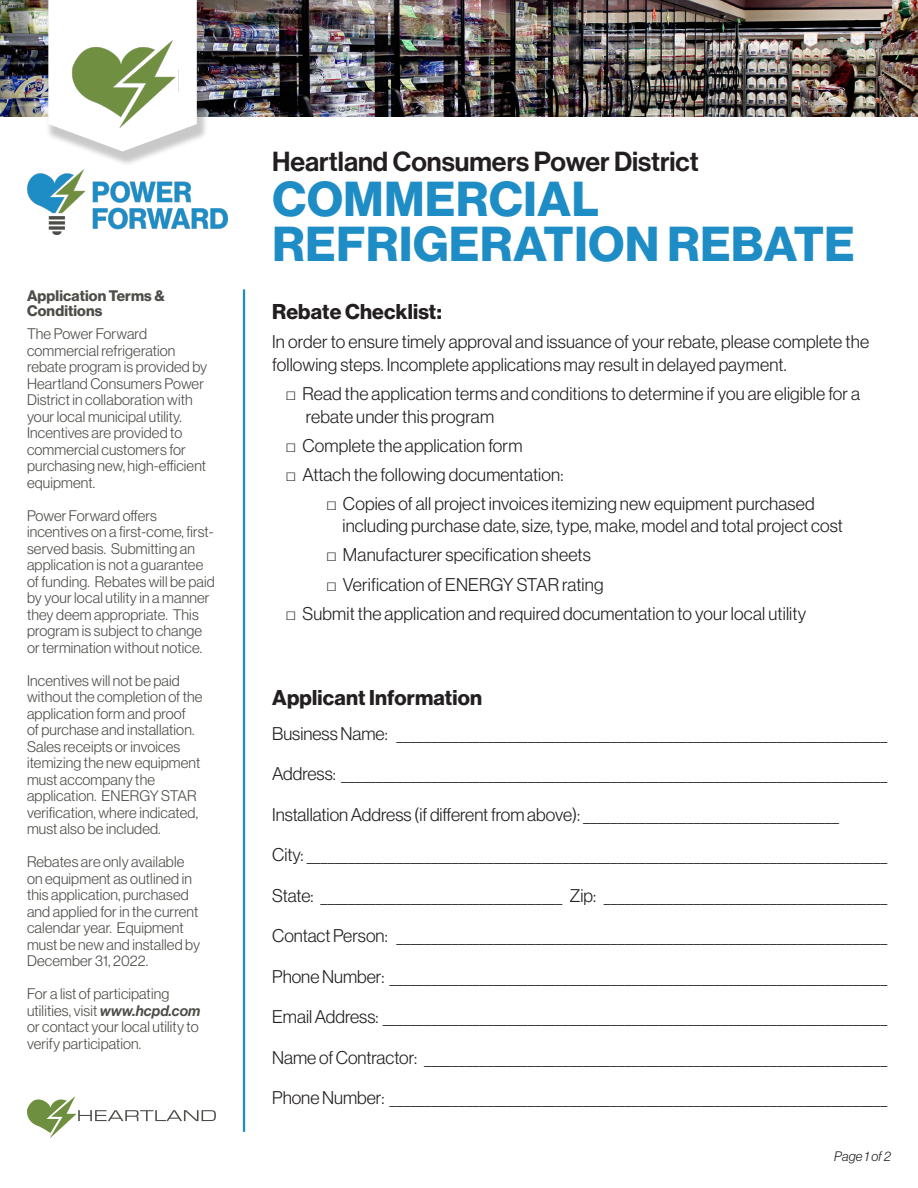
<style>
.page{position:relative;width:918px;height:1188px;background:#fff}
.page>*{position:absolute;margin:0;border:0;box-sizing:border-box;transform-origin:0 0}
.t1{font:48px/45px "N Haas Grotesk DS Pro 75 Bd";letter-spacing:.015em;color:#1f8dc5}
.t2{font:27px "N Haas Grotesk DS Pro 65 Md";color:#231f20}
.t3{font:21px "N Haas Grotesk DS Pro 75 Bd";letter-spacing:.01em;color:#231f20}
.t4{font:18px/22.5px "N Haas Grotesk DS Pro 45 Lt";letter-spacing:.01em;color:#231f20}
.t5{font:15px/16.5px "N Haas Grotesk DS Pro 45 Lt";letter-spacing:.01em;color:#4d4d49}
.t6{font:15px/15px "N Haas Grotesk DS Pro 75 Bd";letter-spacing:.01em;color:#4d4d49}
.t7{font:13.5px "N Haas Grotesk DS Pro 46 Lt It";letter-spacing:.01em;color:#231f20}
.s1{font-family:"N Haas Grotesk DS Pro 66 Md It"}
.s2{font-family:"Calibri"}
</style>
<div class="page">
<hr style="left:243px;top:289px;width:2px;height:843px;background:#1f8dc5">
<img style="left:0;top:0;width:918px;height:116px">
<svg style="left:27px;top:1096px;width:189px;height:42px"></svg>
<div style="left:45px;top:0;width:163px;height:167px;background:#231f20;opacity:.24"></div>
<svg style="left:48px;top:0;width:149px;height:151px"></svg>
<img style="left:67px;top:35px;width:111px;height:95px">
<img style="left:27px;top:170px;width:200px;height:65px">
<p class="t6" style="left:27px;top:288px;width:139px">Application Terms &amp;<br>Conditions</p>
<p class="t5" style="left:27px;top:326px;width:182px">The Power Forward commercial refrigeration rebate program is provided by<br>Heartland Consumers Power<br>District in collaboration with your local municipal utility.<br>Incentives are provided to commercial customers for purchasing new, high-efficient equipment.</p>
<p class="t5" style="left:27px;top:507px;width:189px">Power Forward offers incentives on a first-come, first&shy;served basis. Submitting an application is not a guarantee of funding. Rebates will be paid by your local utility in a manner they deem appropriate. This program is subject to change or termination without notice.</p>
<p class="t5" style="left:27px;top:672px;width:177px">Incentives will not be paid without the completion of the application form and proof<br>of purchase and installation.<br>Sales receipts or invoices itemizing the new equipment must accompany the application. ENERGY STAR verification, where indicated, must also be included.</p>
<p class="t5" style="left:27px;top:854px;width:175px">Rebates are only available on equipment as outlined in this application, purchased and applied for in the current calendar year. Equipment must be new and installed by<br>December 31, 2022.</p>
<p class="t5" style="left:27px;top:986px;width:175px">For a list of participating utilities, visit <span class="s1">www.hcpd.com </span>or contact your local utility to verify participation.</p>
<p class="t2" style="left:272px;top:146px;width:428px">Heartland Consumers Power District</p>
<p class="t1" style="left:273px;top:178px;width:584px">COMMERCIAL<br>REFRIGERATION REBATE</p>
<p class="t3" style="left:272px;top:299px;width:171px">Rebate Checklist:</p>
<p class="t4" style="left:272px;top:331px;width:599px">In order to ensure timely approval and issuance of your rebate, please complete the following steps. Incomplete applications may result in delayed payment.</p>
<p class="t4" style="left:306px;top:383px;width:556px;text-indent:-20px"><span class="s2">□</span> Read the application terms and conditions to determine if you are eligible for a rebate under this program</p>
<p class="t4" style="left:286px;top:434px;width:238px"><span class="s2">□</span> Complete the application form</p>
<p class="t4" style="left:286px;top:464px;width:279px"><span class="s2">□</span> Attach the following documentation:</p>
<p class="t4" style="left:326px;top:493px;width:490px"><span class="s2">□</span> Copies of all project invoices itemizing new equipment purchased</p>
<p class="t4" style="left:343px;top:515px;width:502px">including purchase date, size, type, make, model and total project cost</p>
<p class="t4" style="left:326px;top:544px;width:266px"><span class="s2">□</span> Manufacturer specification sheets</p>
<p class="t4" style="left:326px;top:573px;width:279px"><span class="s2">□</span> Verification of ENERGY STAR rating</p>
<p class="t4" style="left:286px;top:602px;width:522px"><span class="s2">□</span> Submit the application and required documentation to your local utility</p>
<p class="t3" style="left:272px;top:686px;width:211px">Applicant Information</p>
<p class="t4" style="left:272px;top:722px;width:617px">Business Name: _______________________________________________________________________</p>
<p class="t4" style="left:272px;top:763px;width:617px">Address: _______________________________________________________________________________</p>
<p class="t4" style="left:272px;top:803px;width:568px">Installation Address (if different from above): _____________________________________</p>
<p class="t4" style="left:272px;top:844px;width:617px">City: ____________________________________________________________________________________</p>
<p class="t4" style="left:272px;top:884px;width:617px">State: ___________________________________ Zip: _________________________________________</p>
<p class="t4" style="left:272px;top:925px;width:617px">Contact Person: _______________________________________________________________________</p>
<p class="t4" style="left:272px;top:965px;width:617px">Phone Number: ________________________________________________________________________</p>
<p class="t4" style="left:272px;top:1006px;width:617px">Email Address: _________________________________________________________________________</p>
<p class="t4" style="left:272px;top:1046px;width:617px">Name of Contractor: ___________________________________________________________________</p>
<p class="t4" style="left:272px;top:1087px;width:617px">Phone Number: ________________________________________________________________________</p>
<p class="t7" style="left:834px;top:1149px;width:58px">Page 1 of 2</p>
</div>
